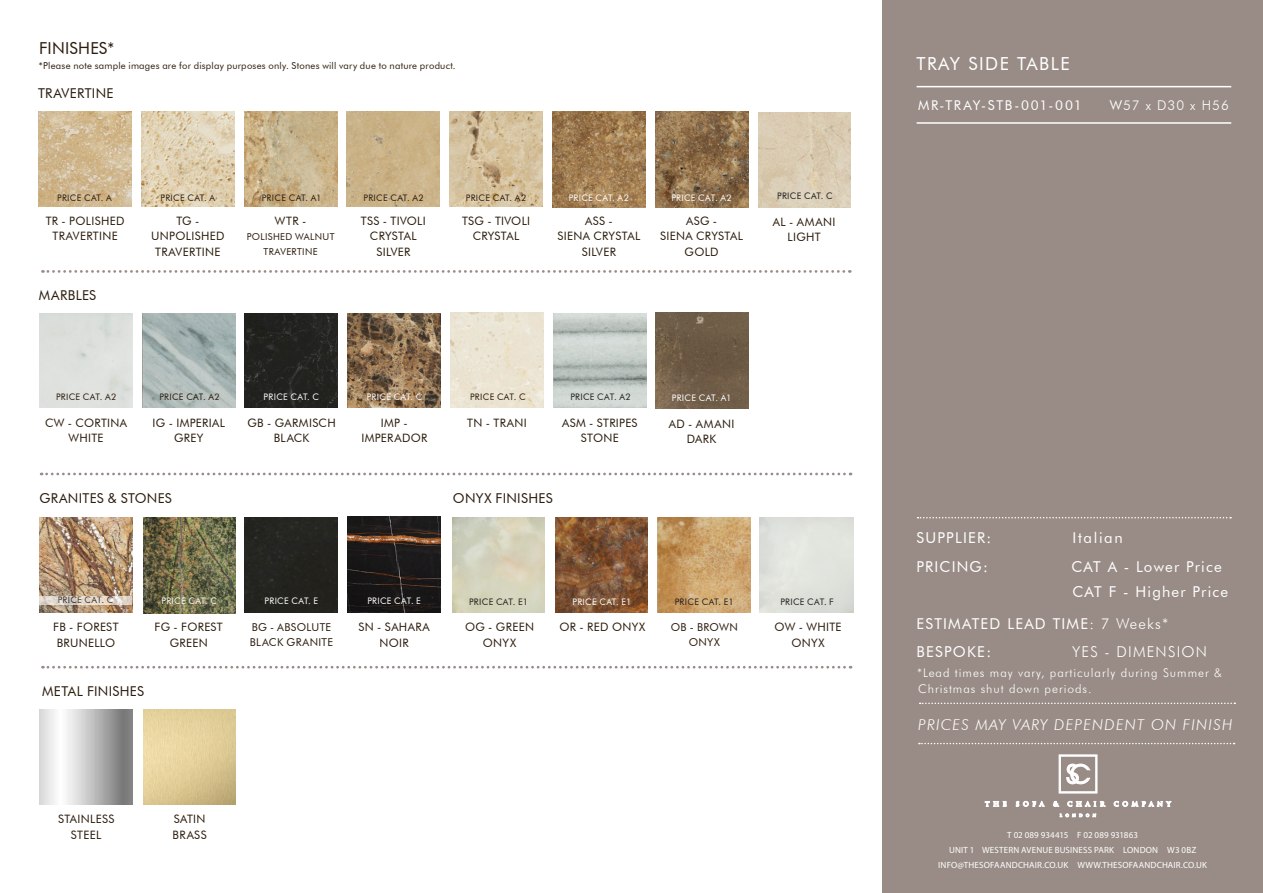
<style>
.page{position:relative;width:1263px;height:893px;background:#fff}
.page>*{position:absolute;margin:0;border:0;box-sizing:border-box;transform-origin:0 0}
.t1{font:18px "Futura BT";letter-spacing:.08em;color:#fff}
.t2{font:16.5px "Futura BT";letter-spacing:.015em;color:#2c1c0c}
.t3{font:15px "Futura BT";letter-spacing:.08em;color:#fff}
.t4{font:italic 300 15px "Futura BT";letter-spacing:.08em;color:#fff}
.t5{font:300 15px "Futura BT";letter-spacing:.08em;color:#fff}
.t6{font:15px "Futura BT";letter-spacing:.11em;color:#fff}
.t7{font:13.65px "Futura BT";letter-spacing:.02em;color:#2c1c0c}
.t8{font:13.5px "Futura BT";letter-spacing:.02em;color:#2c1c0c}
.t9{font:13.5px "Futura BT";letter-spacing:.12em;color:#fff}
.t10{font:300 13.5px "Futura BT";letter-spacing:.08em;color:#fff}
.t11{font:300 12px "Futura BT";letter-spacing:.08em;color:#fff}
.t12{font:11.55px/15.5px "Futura BT";letter-spacing:.03em;color:#2c1c0c;text-align:center}
.t13{font:10.8px/15.5px "Futura BT";letter-spacing:.03em;color:#2c1c0c}
.t14{font:9.45px/15px "Futura BT";letter-spacing:.025em;color:#2c1c0c;text-align:center}
.t15{font:9px "Futura BT";letter-spacing:.035em;color:#fff}
.t16{font:9px "Myriad Pro";letter-spacing:.02em;color:#fff}
.t17{font:9px "Futura BT";letter-spacing:.04em;color:#2c1c0c}
.t18{font:9px "Futura BT";letter-spacing:.035em;color:#231f20}
.t19{font:9px "Myriad Pro";color:#fff}
.t20{font:9px "Futura BT";letter-spacing:.035em;color:#000}
.s1{font-weight:400}
.s2{font-weight:300}
</style>
<div class="page">
<div style="left:882px;top:0;width:381px;height:893px;background:#998c86"></div>
<svg style="left:985px;top:801px;width:21px;height:5px"></svg>
<svg style="left:1016px;top:801px;width:28px;height:6px"></svg>
<svg style="left:1053px;top:801px;width:6px;height:6px"></svg>
<svg style="left:1067px;top:801px;width:38px;height:6px"></svg>
<svg style="left:1114px;top:800px;width:57px;height:7px"></svg>
<svg style="left:1060px;top:814px;width:36px;height:3px"></svg>
<svg style="left:1059px;top:755px;width:38px;height:38px"></svg>
<hr style="left:916px;top:86px;width:315px;height:1px;background:#fff">
<hr style="left:916px;top:122px;width:315px;height:2px;background:#fff">
<svg style="left:920px;top:703px;width:315px;height:1px"></svg>
<svg style="left:919px;top:743px;width:315px;height:1px"></svg>
<svg style="left:917px;top:517px;width:314px;height:1px"></svg>
<svg style="left:42px;top:270px;width:808px;height:3px"></svg>
<svg style="left:41px;top:473px;width:810px;height:2px"></svg>
<img style="left:244px;top:313px;width:93px;height:95px">
<img style="left:347px;top:111px;width:93px;height:95px">
<img style="left:39px;top:111px;width:93px;height:95px">
<img style="left:141px;top:111px;width:93px;height:95px">
<img style="left:244px;top:111px;width:93px;height:95px">
<img style="left:450px;top:111px;width:93px;height:95px">
<img style="left:552px;top:111px;width:93px;height:96px">
<img style="left:655px;top:111px;width:93px;height:96px">
<img style="left:143px;top:313px;width:92px;height:95px">
<img style="left:347px;top:313px;width:93px;height:95px">
<img style="left:451px;top:313px;width:92px;height:95px">
<img style="left:553px;top:313px;width:93px;height:95px">
<img style="left:758px;top:112px;width:93px;height:95px">
<img style="left:655px;top:313px;width:93px;height:96px">
<img style="left:39px;top:518px;width:93px;height:94px">
<img style="left:143px;top:518px;width:92px;height:95px">
<div style="left:245px;top:518px;width:93px;height:94px;background:#242420"></div>
<img style="left:348px;top:517px;width:93px;height:95px">
<img style="left:556px;top:518px;width:92px;height:94px">
<img style="left:658px;top:518px;width:93px;height:94px">
<svg style="left:39px;top:596px;width:93px;height:8px"></svg>
<svg style="left:42px;top:666px;width:809px;height:3px"></svg>
<img style="left:143px;top:710px;width:92px;height:94px">
<p class="t2" style="left:39px;top:38px;width:77px">FINISHES*</p>
<p class="t8" style="left:38px;top:85px;width:77px">TRAVERTINE</p>
<p class="t14" style="left:39px;top:59px;width:418px">*Please note sample images are for display purposes only. Stones will vary due to nature product.</p>
<p class="t17" style="left:57px;top:192px;width:56px">PRICE CAT. A</p>
<p class="t17" style="left:161px;top:192px;width:56px">PRICE CAT. A</p>
<p class="t17" style="left:262px;top:192px;width:61px">PRICE CAT. A1</p>
<p class="t17" style="left:363px;top:192px;width:62px">PRICE CAT. A2</p>
<p class="t17" style="left:466px;top:192px;width:62px">PRICE CAT. A2</p>
<p class="t15" style="left:569px;top:192px;width:62px">PRICE CAT. A2</p>
<p class="t15" style="left:671px;top:192px;width:62px">PRICE CAT. A2</p>
<p class="t12" style="left:46px;top:213px;width:80px">TR - POLISHED<br>TRAVERTINE</p>
<p class="t12" style="left:176px;top:213px;width:24px">TG -</p>
<p class="t12" style="left:151px;top:228px;width:75px">UNPOLISHED<br>TRAVERTINE</p>
<p class="t8" style="left:39px;top:287px;width:59px">MARBLES</p>
<p class="t12" style="left:275px;top:213px;width:33px">WTR -</p>
<p class="t14" style="left:247px;top:229px;width:89px">POLISHED WALNUT<br>TRAVERTINE</p>
<p class="t12" style="left:361px;top:213px;width:66px">TSS - TIVOLI<br>CRYSTAL</p>
<p class="t12" style="left:376px;top:244px;width:36px">SILVER</p>
<p class="t12" style="left:462px;top:213px;width:70px">TSG - TIVOLI<br>CRYSTAL</p>
<p class="t12" style="left:585px;top:213px;width:29px">ASS -</p>
<p class="t12" style="left:557px;top:228px;width:84px">SIENA CRYSTAL<br>SILVER</p>
<p class="t12" style="left:686px;top:213px;width:32px">ASG -</p>
<p class="t12" style="left:660px;top:228px;width:84px">SIENA CRYSTAL<br>GOLD</p>
<p class="t18" style="left:777px;top:191px;width:57px">PRICE CAT. C</p>
<p class="t12" style="left:773px;top:214px;width:64px">AL - AMANI<br>LIGHT</p>
<p class="t17" style="left:56px;top:391px;width:62px">PRICE CAT. A2</p>
<p class="t17" style="left:159px;top:391px;width:62px">PRICE CAT. A2</p>
<p class="t15" style="left:264px;top:391px;width:57px">PRICE CAT. C</p>
<p class="t15" style="left:367px;top:391px;width:57px">PRICE CAT. C</p>
<p class="t17" style="left:470px;top:391px;width:57px">PRICE CAT. C</p>
<p class="t18" style="left:570px;top:391px;width:62px">PRICE CAT. A2</p>
<p class="t12" style="left:45px;top:415px;width:84px">CW - CORTINA<br>WHITE</p>
<p class="t12" style="left:153px;top:415px;width:74px">IG - IMPERIAL<br>GREY</p>
<p class="t12" style="left:247px;top:415px;width:90px">GB - GARMISCH<br>BLACK</p>
<p class="t12" style="left:381px;top:415px;width:28px">IMP -</p>
<p class="t12" style="left:361px;top:430px;width:67px">IMPERADOR</p>
<p class="t8" style="left:39px;top:490px;width:134px">GRANITES &amp; STONES</p>
<p class="t12" style="left:467px;top:415px;width:61px">TN - TRANI</p>
<p class="t12" style="left:562px;top:415px;width:77px">ASM - STRIPES<br>STONE</p>
<p class="t7" style="left:453px;top:490px;width:101px">ONYX FINISHES</p>
<p class="t15" style="left:672px;top:392px;width:61px">PRICE CAT. A1</p>
<p class="t12" style="left:669px;top:416px;width:67px">AD - AMANI<br>DARK</p>
<p class="t20" style="left:58px;top:594px;width:57px">PRICE CAT. C</p>
<p class="t15" style="left:162px;top:595px;width:57px">PRICE CAT. C</p>
<p class="t15" style="left:265px;top:595px;width:55px">PRICE CAT. E</p>
<p class="t15" style="left:367px;top:595px;width:55px">PRICE CAT. E</p>
<p class="t18" style="left:469px;top:597px;width:60px">PRICE CAT. E1</p>
<p class="t15" style="left:573px;top:597px;width:60px">PRICE CAT. E1</p>
<p class="t18" style="left:675px;top:597px;width:60px">PRICE CAT. E1</p>
<p class="t18" style="left:780px;top:597px;width:55px">PRICE CAT. F</p>
<p class="t12" style="left:53px;top:619px;width:67px;text-align:left">FB - FOREST<br>BRUNELLO</p>
<p class="t13" style="left:250px;top:619px;width:85px">BG - ABSOLUTE<br>BLACK GRANITE</p>
<p class="t12" style="left:359px;top:619px;width:73px">SN - SAHARA<br>NOIR</p>
<p class="t12" style="left:155px;top:619px;width:70px">FG - FOREST<br>GREEN</p>
<p class="t12" style="left:465px;top:619px;width:70px">OG - GREEN<br>ONYX</p>
<p class="t13" style="left:671px;top:619px;width:68px;text-align:center">OB - BROWN<br>ONYX</p>
<p class="t12" style="left:774px;top:619px;width:68px">OW - WHITE<br>ONYX</p>
<p class="t12" style="left:559px;top:619px;width:87px">OR - RED ONYX</p>
<p class="t1" style="left:916px;top:52px;width:155px">TRAY SIDE TABLE</p>
<p class="t9" style="left:918px;top:97px;width:165px">MR-TRAY-STB-001-001</p>
<p class="t10" style="left:1110px;top:97px;width:121px"><span class="s1">W</span>57 x D30 x H56</p>
<p class="t3" style="left:916px;top:529px;width:76px">SUPPLIER:</p>
<p class="t6" style="left:1072px;top:529px;width:52px">Italian</p>
<p class="t3" style="left:916px;top:557px;width:73px">PRICING:</p>
<p class="t3" style="left:1071px;top:557px;width:152px">CAT A - Lower Price</p>
<p class="t3" style="left:1072px;top:583px;width:157px">CAT F - Higher Price</p>
<p class="t3" style="left:916px;top:614px;width:253px">ESTIMATED LEAD TIME<span class="s2">: 7 Weeks*</span></p>
<p class="t3" style="left:916px;top:643px;width:76px">BESPOKE:</p>
<p class="t5" style="left:1072px;top:643px;width:136px">YES - DIMENSION</p>
<p class="t11" style="left:917px;top:666px;width:306px">*Lead times may vary, particularly during Summer &amp;</p>
<p class="t8" style="left:42px;top:683px;width:103px">METAL FINISHES</p>
<p class="t11" style="left:918px;top:681px;width:175px">Christmas shut down periods.</p>
<p class="t12" style="left:58px;top:811px;width:58px">STAINLESS</p>
<p class="t12" style="left:71px;top:827px;width:32px">STEEL</p>
<p class="t12" style="left:174px;top:811px;width:33px">SATIN</p>
<p class="t12" style="left:173px;top:827px;width:36px">BRASS</p>
<p class="t4" style="left:918px;top:716px;width:316px">PRICES MAY VARY DEPENDENT ON FINISH</p>
<p class="t19" style="left:1007px;top:829px;width:132px">T 02 089 934415 F 02 089 931863</p>
<p class="t16" style="left:949px;top:844px;width:249px">UNIT 1 WESTERN AVENUE BUSINESS PARK LONDON W3 0BZ</p>
<p class="t16" style="left:938px;top:859px;width:270px">INFO@THESOFAANDCHAIR.CO.UK WWW.THESOFAANDCHAIR.CO.UK</p>
</div>
